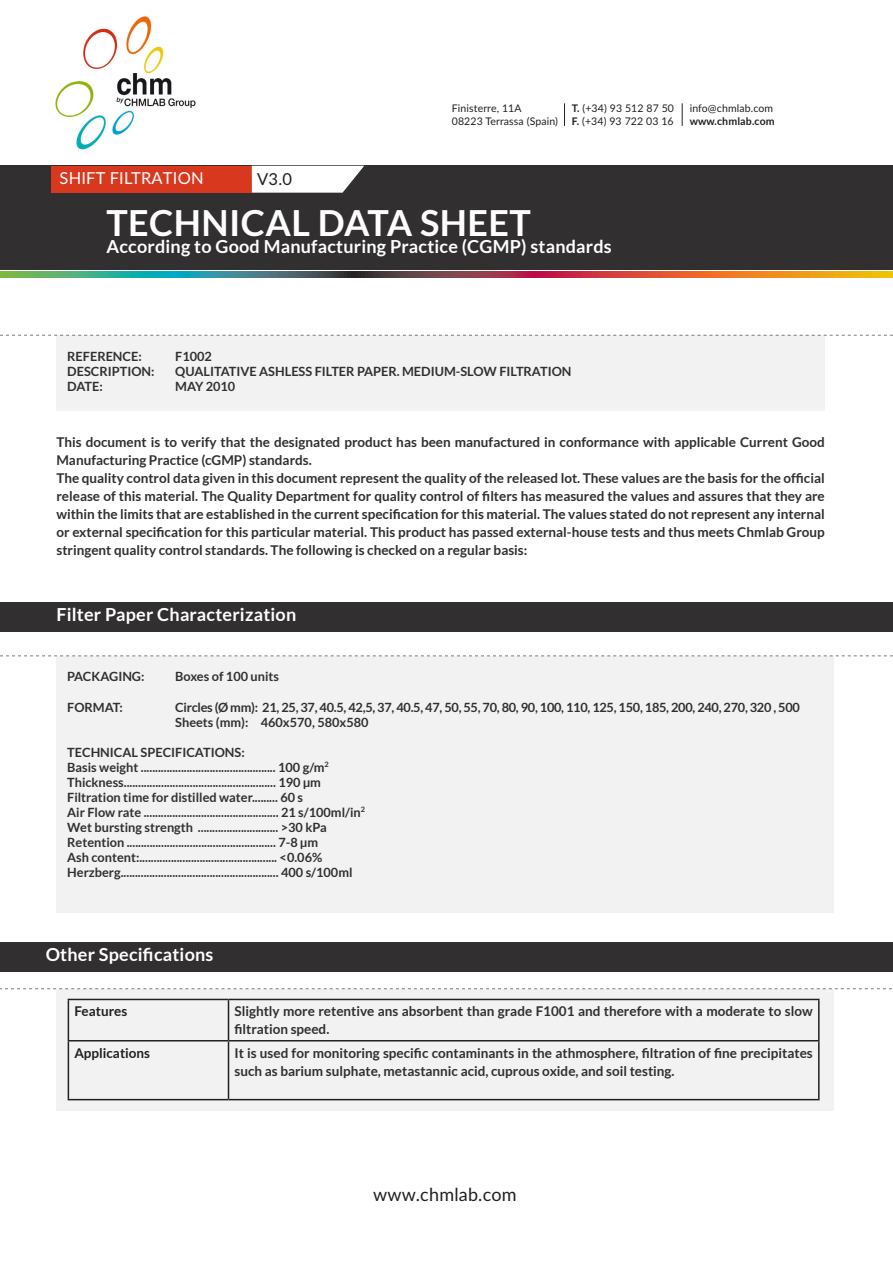
<style>
.page{position:relative;width:893px;height:1263px;background:#fff}
.page>*{position:absolute;margin:0;border:0;box-sizing:border-box;transform-origin:0 0}
.t1{font:700 36px "Lato";letter-spacing:.01em;color:#fff}
.t2{font:700 18px "Lato";letter-spacing:.01em;color:#fff}
.t3{font:18px "Lato";letter-spacing:.01em;color:#231f20}
.t4{font:16.5px "Lato";letter-spacing:.01em;color:#fff}
.t5{font:16.5px "Lato";color:#231f20}
.t6{font:700 13.5px/18px "Lato";color:#312f30}
.t7{font:700 13.5px "Lato";color:#231f20}
.t8{font:700 12.75px "Lato";color:#312f30}
.t9{font:700 12.75px/15px "Lato";letter-spacing:-.02em;color:#312f30}
.t10{font:10.5px "Lato";letter-spacing:.01em;color:#231f20}
.t11{font:700 10.5px "Lato";letter-spacing:.01em;color:#231f20}
.s1{font-weight:700}
</style>
<div class="page">
<svg style="left:0;top:655px;width:893px;height:1px"></svg>
<div style="left:56px;top:656px;width:777px;height:257px;background:#f2f2f2"></div>
<svg style="left:0;top:335px;width:893px;height:1px"></svg>
<div style="left:56px;top:336px;width:769px;height:75px;background:#f2f2f2"></div>
<div style="left:56px;top:989px;width:777px;height:121px;background:#f2f2f2"></div>
<div style="left:0;top:602px;width:893px;height:29px;background:#312f30"></div>
<svg style="left:0;top:988px;width:892px;height:1px"></svg>
<hr style="left:68px;top:999px;width:160px;height:1px;background:#231f20">
<hr style="left:68px;top:1000px;width:1px;height:40px;background:#231f20">
<hr style="left:228px;top:999px;width:592px;height:1px;background:#231f20">
<hr style="left:228px;top:1000px;width:1px;height:40px;background:#231f20">
<hr style="left:818px;top:1000px;width:2px;height:40px;background:#231f20">
<hr style="left:68px;top:1040px;width:160px;height:1px;background:#231f20">
<hr style="left:68px;top:1041px;width:1px;height:58px;background:#231f20">
<hr style="left:228px;top:1040px;width:592px;height:1px;background:#231f20">
<hr style="left:228px;top:1041px;width:1px;height:58px;background:#231f20">
<hr style="left:818px;top:1041px;width:2px;height:58px;background:#231f20">
<hr style="left:68px;top:1099px;width:160px;height:1px;background:#231f20">
<hr style="left:228px;top:1099px;width:592px;height:1px;background:#231f20">
<div style="left:1px;top:942px;width:892px;height:30px;background:#312f30"></div>
<div style="left:0;top:166px;width:893px;height:104px;background:#312f30"></div>
<svg style="left:0;top:271px;width:893px;height:6px;background:#8a7151"></svg>
<svg style="left:564px;top:103px;width:1px;height:23px"></svg>
<svg style="left:682px;top:103px;width:1px;height:23px"></svg>
<div style="left:51px;top:166px;width:201px;height:26px;background:#d8381e"></div>
<svg style="left:252px;top:166px;width:112px;height:27px;background:#e9e8e8"></svg>
<img style="left:55px;top:16px;width:141px;height:134px">
<p class="t10" style="left:452px;top:100px;width:71px">Finisterre, 11A</p>
<p class="t10" style="left:452px;top:113px;width:108px">08223 Terrassa (Spain)</p>
<p class="t10" style="left:572px;top:100px;width:104px"><span class="s1">T.</span> (+34) 93 512 87 50</p>
<p class="t10" style="left:572px;top:113px;width:103px"><span class="s1">F.</span> (+34) 93 722 03 16</p>
<p class="t10" style="left:690px;top:100px;width:85px">info@chmlab.com</p>
<p class="t11" style="left:690px;top:115px;width:86px">www.chmlab.com</p>
<p class="t4" style="left:60px;top:167px;width:146px">SHIFT FILTRATION</p>
<p class="t5" style="left:257px;top:167px;width:36px">V3.0</p>
<p class="t1" style="left:106px;top:202px;width:426px">TECHNICAL DATA SHEET</p>
<p class="t2" style="left:106px;top:236px;width:507px">According to Good Manufacturing Practice (CGMP) standards</p>
<p class="t8" style="left:67px;top:349px;width:76px">REFERENCE:</p>
<p class="t8" style="left:175px;top:349px;width:38px">F1002</p>
<p class="t8" style="left:67px;top:364px;width:89px">DESCRIPTION:</p>
<p class="t8" style="left:175px;top:364px;width:398px">QUALITATIVE ASHLESS FILTER PAPER. MEDIUM-SLOW FILTRATION</p>
<p class="t8" style="left:67px;top:379px;width:37px">DATE:</p>
<p class="t8" style="left:175px;top:379px;width:62px">MAY 2010</p>
<p class="t6" style="left:56px;top:433px;width:770px">This document is to verify that the designated product has been manufactured in conformance with applicable Current Good<br>Manufacturing Practice (cGMP) standards.</p>
<p class="t6" style="left:56px;top:469px;width:770px;text-align:justify">The quality control data given in this document represent the quality of the released lot. These values are the basis for the official release of this material. The Quality Department for quality control of filters has measured the values and assures that they are within the limits that are established in the current specification for this material. The values stated do not represent any internal or external specification for this particular material. This product has passed external-house tests and thus meets Chmlab Group stringent quality control standards. The following is checked on a regular basis:</p>
<p class="t2" style="left:56px;top:604px;width:241px">Filter Paper Characterization</p>
<p class="t8" style="left:67px;top:669px;width:79px">PACKAGING:</p>
<p class="t8" style="left:175px;top:669px;width:105px">Boxes of 100 units</p>
<p class="t8" style="left:67px;top:699px;width:57px">FORMAT:</p>
<p class="t9" style="left:175px;top:699px;width:626px">Circles (Ø mm): 21, 25, 37, 40.5, 42,5, 37, 40.5, 47, 50, 55, 70, 80, 90, 100, 110, 125, 150, 185, 200, 240, 270, 320 , 500<br>Sheets (mm): 460x570, 580x580</p>
<p class="t8" style="left:67px;top:744px;width:179px">TECHNICAL SPECIFICATIONS:</p>
<p class="t8" style="left:67px;top:759px;width:263px">Basis weight ............................................... 100 g/m<sup>2</sup></p>
<p class="t8" style="left:67px;top:774px;width:255px">Thickness..................................................... 190 µm</p>
<p class="t8" style="left:67px;top:789px;width:237px">Filtration time for distilled water......... 60 s</p>
<p class="t8" style="left:67px;top:804px;width:299px">Air Flow rate ............................................... 21 s/100ml/in<sup>2</sup></p>
<p class="t8" style="left:67px;top:819px;width:261px">Wet bursting strength ............................ &gt;30 kPa</p>
<p class="t8" style="left:67px;top:834px;width:252px">Retention .................................................... 7-8 µm</p>
<p class="t8" style="left:67px;top:849px;width:257px">Ash content:................................................ &lt;0.06%</p>
<p class="t8" style="left:67px;top:864px;width:287px">Herzberg....................................................... 400 s/100ml</p>
<p class="t2" style="left:46px;top:944px;width:169px">Other Specifications</p>
<p class="t7" style="left:74px;top:1004px;width:54px">Features</p>
<p class="t6" style="left:234px;top:1002px;width:580px">Slightly more retentive ans absorbent than grade F1001 and therefore with a moderate to slow filtration speed.</p>
<p class="t7" style="left:74px;top:1045px;width:77px">Applications</p>
<p class="t6" style="left:234px;top:1043px;width:580px">It is used for monitoring specific contaminants in the athmosphere, filtration of fine precipitates such as barium sulphate, metastannic acid, cuprous oxide, and soil testing.</p>
<p class="t3" style="left:373px;top:1181px;width:145px">www.chmlab.com</p>
</div>
